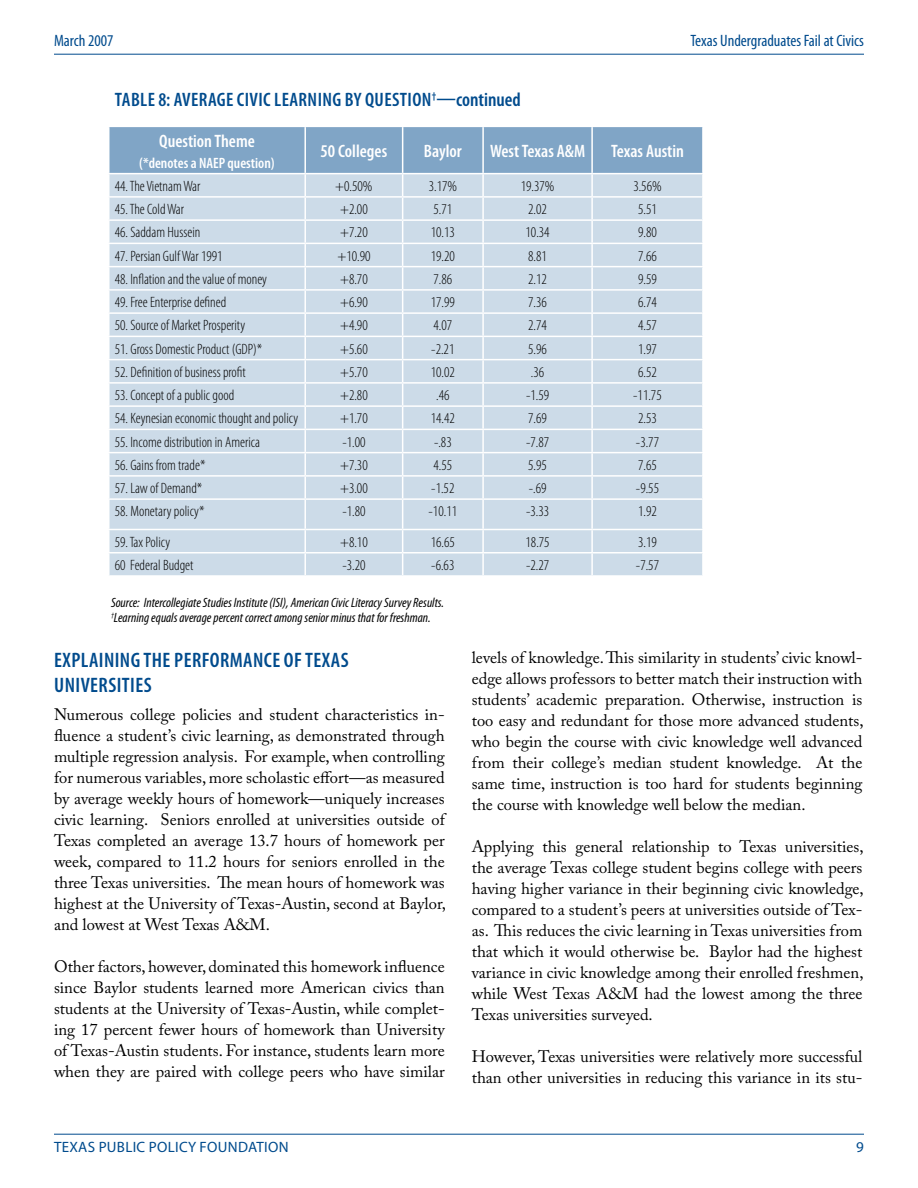
<style>
.page{position:relative;width:918px;height:1188px;background:#fff}
.page>*{position:absolute;margin:0;border:0;box-sizing:border-box;transform-origin:0 0}
.t1{font:600 condensed 21px/25.2px "Myriad Pro";letter-spacing:.02em;color:#004b8d}
.t2{font:600 condensed 19.5px "Myriad Pro";letter-spacing:.02em;color:#004b8d}
.t3{font:600 condensed 18px "Myriad Pro";color:#fff}
.t4{font:16.5px/21px "Adobe Caslon Pro";color:#000;text-align:justify}
.t5{font:condensed 16.5px "Myriad Pro";color:#004b8d}
.t6{font:300 condensed 15px "Myriad Pro";color:#000}
.t7{font:15px "Myriad Pro";letter-spacing:.02em;color:#004b8d}
.t8{font:600 condensed 15px "Myriad Pro";color:#fff}
.t9{font:italic condensed 13.5px/15px "Myriad Pro";color:#000}
</style>
<div class="page">
<hr style="left:54px;top:54px;width:810px;height:1px;background:#004b8d">
<hr style="left:54px;top:1134px;width:810px;height:1px;background:#004b8d">
<svg style="left:109px;top:127px;width:594px;height:448px;background:#c7d7e5"></svg>
<hr style="left:483px;top:552px;width:109px;height:2px;background:#fff">
<hr style="left:482px;top:554px;width:2px;height:21px;background:#fff">
<hr style="left:592px;top:552px;width:112px;height:2px;background:#fff">
<hr style="left:591px;top:554px;width:2px;height:21px;background:#fff">
<hr style="left:702px;top:554px;width:2px;height:21px;background:#fff">
<hr style="left:108px;top:127px;width:2px;height:46px;background:#fff">
<hr style="left:304px;top:127px;width:2px;height:46px;background:#fff">
<hr style="left:402px;top:127px;width:1px;height:46px;background:#fff">
<hr style="left:482px;top:127px;width:2px;height:46px;background:#fff">
<hr style="left:591px;top:127px;width:2px;height:46px;background:#fff">
<hr style="left:702px;top:127px;width:2px;height:46px;background:#fff">
<hr style="left:108px;top:173px;width:197px;height:1px;background:#fff">
<hr style="left:305px;top:173px;width:98px;height:1px;background:#fff">
<hr style="left:403px;top:173px;width:80px;height:1px;background:#fff">
<hr style="left:483px;top:173px;width:109px;height:1px;background:#fff">
<hr style="left:592px;top:173px;width:112px;height:1px;background:#fff">
<p class="t5" style="left:54px;top:31px;width:61px">March 2007</p>
<p class="t5" style="left:690px;top:31px;width:175px">Texas Undergraduates Fail at Civics</p>
<p class="t2" style="left:115px;top:88px;width:407px">Table 8: Average Civic Learning by Question<sup>†</sup>—continued</p>
<p class="t3" style="left:159px;top:130px;width:97px">Question Theme</p>
<p class="t8" style="left:139px;top:153px;width:137px">(*denotes a NAEP question)</p>
<p class="t3" style="left:321px;top:140px;width:68px">50 Colleges</p>
<p class="t3" style="left:424px;top:140px;width:39px">Baylor</p>
<p class="t3" style="left:490px;top:140px;width:95px">West Texas A&amp;M</p>
<p class="t3" style="left:611px;top:140px;width:74px">Texas Austin</p>
<p class="t6" style="left:115px;top:177px;width:87px">44. The Vietnam War</p>
<p class="t6" style="left:335px;top:177px;width:39px">+0.50%</p>
<p class="t6" style="left:429px;top:177px;width:30px">3.17%</p>
<p class="t6" style="left:521px;top:177px;width:35px">19.37%</p>
<p class="t6" style="left:633px;top:177px;width:30px">3.56%</p>
<p class="t6" style="left:115px;top:200px;width:71px">45. The Cold War</p>
<p class="t6" style="left:340px;top:200px;width:29px">+2.00</p>
<p class="t6" style="left:434px;top:200px;width:20px">5.71</p>
<p class="t6" style="left:528px;top:200px;width:20px">2.02</p>
<p class="t6" style="left:638px;top:200px;width:20px">5.51</p>
<p class="t6" style="left:115px;top:224px;width:87px">46. Saddam Hussein</p>
<p class="t6" style="left:340px;top:224px;width:29px">+7.20</p>
<p class="t6" style="left:431px;top:224px;width:26px">10.13</p>
<p class="t6" style="left:526px;top:224px;width:26px">10.34</p>
<p class="t6" style="left:638px;top:224px;width:20px">9.80</p>
<p class="t6" style="left:115px;top:247px;width:109px">47. Persian Gulf War 1991</p>
<p class="t6" style="left:337px;top:247px;width:35px">+10.90</p>
<p class="t6" style="left:431px;top:247px;width:26px">19.20</p>
<p class="t6" style="left:528px;top:247px;width:20px">8.81</p>
<p class="t6" style="left:638px;top:247px;width:20px">7.66</p>
<p class="t6" style="left:115px;top:270px;width:154px">48. Inflation and the value of money</p>
<p class="t6" style="left:340px;top:270px;width:29px">+8.70</p>
<p class="t6" style="left:434px;top:270px;width:20px">7.86</p>
<p class="t6" style="left:528px;top:270px;width:20px">2.12</p>
<p class="t6" style="left:638px;top:270px;width:20px">9.59</p>
<p class="t6" style="left:115px;top:293px;width:113px">49. Free Enterprise defined</p>
<p class="t6" style="left:340px;top:293px;width:29px">+6.90</p>
<p class="t6" style="left:431px;top:293px;width:26px">17.99</p>
<p class="t6" style="left:528px;top:293px;width:20px">7.36</p>
<p class="t6" style="left:638px;top:293px;width:20px">6.74</p>
<p class="t6" style="left:115px;top:317px;width:132px">50. Source of Market Prosperity</p>
<p class="t6" style="left:340px;top:317px;width:29px">+4.90</p>
<p class="t6" style="left:434px;top:317px;width:20px">4.07</p>
<p class="t6" style="left:528px;top:317px;width:20px">2.74</p>
<p class="t6" style="left:638px;top:317px;width:20px">4.57</p>
<p class="t6" style="left:115px;top:340px;width:149px">51. Gross Domestic Product (GDP)*</p>
<p class="t6" style="left:340px;top:340px;width:29px">+5.60</p>
<p class="t6" style="left:431px;top:340px;width:25px">-2.21</p>
<p class="t6" style="left:528px;top:340px;width:20px">5.96</p>
<p class="t6" style="left:638px;top:340px;width:20px">1.97</p>
<p class="t6" style="left:115px;top:363px;width:133px">52. Definition of business profit</p>
<p class="t6" style="left:340px;top:363px;width:29px">+5.70</p>
<p class="t6" style="left:431px;top:363px;width:26px">10.02</p>
<p class="t6" style="left:531px;top:363px;width:15px">.36</p>
<p class="t6" style="left:638px;top:363px;width:20px">6.52</p>
<p class="t6" style="left:115px;top:386px;width:121px">53. Concept of a public good</p>
<p class="t6" style="left:340px;top:386px;width:29px">+2.80</p>
<p class="t6" style="left:436px;top:386px;width:15px">.46</p>
<p class="t6" style="left:526px;top:386px;width:25px">-1.59</p>
<p class="t6" style="left:633px;top:386px;width:30px">-11.75</p>
<p class="t6" style="left:115px;top:410px;width:185px">54. Keynesian economic thought and policy</p>
<p class="t6" style="left:340px;top:410px;width:29px">+1.70</p>
<p class="t6" style="left:431px;top:410px;width:26px">14.42</p>
<p class="t6" style="left:528px;top:410px;width:20px">7.69</p>
<p class="t6" style="left:638px;top:410px;width:20px">2.53</p>
<p class="t6" style="left:115px;top:433px;width:147px">55. Income distribution in America</p>
<p class="t6" style="left:342px;top:433px;width:25px">-1.00</p>
<p class="t6" style="left:434px;top:433px;width:19px">-.83</p>
<p class="t6" style="left:526px;top:433px;width:25px">-7.87</p>
<p class="t6" style="left:636px;top:433px;width:25px">-3.77</p>
<p class="t6" style="left:115px;top:456px;width:92px">56. Gains from trade*</p>
<p class="t6" style="left:340px;top:456px;width:29px">+7.30</p>
<p class="t6" style="left:434px;top:456px;width:20px">4.55</p>
<p class="t6" style="left:528px;top:456px;width:20px">5.95</p>
<p class="t6" style="left:638px;top:456px;width:20px">7.65</p>
<p class="t6" style="left:115px;top:479px;width:89px">57. Law of Demand*</p>
<p class="t6" style="left:340px;top:479px;width:29px">+3.00</p>
<p class="t6" style="left:431px;top:479px;width:25px">-1.52</p>
<p class="t6" style="left:529px;top:479px;width:19px">-.69</p>
<p class="t6" style="left:636px;top:479px;width:25px">-9.55</p>
<p class="t6" style="left:115px;top:503px;width:91px">58. Monetary policy*</p>
<p class="t6" style="left:342px;top:503px;width:25px">-1.80</p>
<p class="t6" style="left:429px;top:503px;width:30px">-10.11</p>
<p class="t6" style="left:526px;top:503px;width:25px">-3.33</p>
<p class="t6" style="left:638px;top:503px;width:20px">1.92</p>
<p class="t6" style="left:115px;top:533px;width:57px">59. Tax Policy</p>
<p class="t6" style="left:340px;top:533px;width:29px">+8.10</p>
<p class="t6" style="left:431px;top:533px;width:26px">16.65</p>
<p class="t6" style="left:526px;top:533px;width:26px">18.75</p>
<p class="t6" style="left:638px;top:533px;width:20px">3.19</p>
<p class="t6" style="left:115px;top:556px;width:80px">60 Federal Budget</p>
<p class="t6" style="left:342px;top:556px;width:25px">-3.20</p>
<p class="t6" style="left:431px;top:556px;width:25px">-6.63</p>
<p class="t6" style="left:526px;top:556px;width:25px">-2.27</p>
<p class="t6" style="left:636px;top:556px;width:25px">-7.57</p>
<p class="t9" style="left:111px;top:595px;width:335px">Source: Intercollegiate Studies Institute (ISI), American Civic Literacy Survey Results. <sup>†</sup>Learning equals average percent correct among senior minus that for freshman.</p>
<p class="t1" style="left:54px;top:647px;width:294px">Explaining the Performance of Texas<br>Universities</p>
<p class="t4" style="left:54px;top:704px;width:393px">Numerous college policies and student characteristics in&shy;fluence a student’s civic learning, as demonstrated through multiple regression analysis. For example, when controlling for numerous variables, more scholastic effort—as measured by average weekly hours of homework—uniquely increases civic learning. Seniors enrolled at universities outside of Texas completed an average 13.7 hours of homework per week, compared to 11.2 hours for seniors enrolled in the three Texas universities. The mean hours of homework was highest at the University of Texas-Austin, second at Baylor, and lowest at West Texas A&amp;M.</p>
<p class="t4" style="left:54px;top:956px;width:392px">Other factors, however, dominated this homework influence since Baylor students learned more American civics than students at the University of Texas-Austin, while complet&shy;ing 17 percent fewer hours of homework than University of Texas-Austin students. For instance, students learn more when they are paired with college peers who have similar</p>
<p class="t7" style="left:54px;top:1138px;width:236px">TEXAS PUBLIC POLICY FOUNDATION</p>
<p class="t4" style="left:472px;top:647px;width:393px">levels of knowledge. This similarity in students’ civic knowl&shy;edge allows professors to better match their instruction with students’ academic preparation. Otherwise, instruction is too easy and redundant for those more advanced students, who begin the course with civic knowledge well advanced from their college’s median student knowledge. At the same time, instruction is too hard for students beginning the course with knowledge well below the median.</p>
<p class="t4" style="left:472px;top:836px;width:393px">Applying this general relationship to Texas universities, the average Texas college student begins college with peers having higher variance in their beginning civic knowledge, compared to a student’s peers at universities outside of Tex&shy;as. This reduces the civic learning in Texas universities from that which it would otherwise be. Baylor had the highest variance in civic knowledge among their enrolled freshmen, while West Texas A&amp;M had the lowest among the three Texas universities surveyed.</p>
<p class="t4" style="left:472px;top:1046px;width:392px">However, Texas universities were relatively more successful than other universities in reducing this variance in its stu-</p>
</div>
